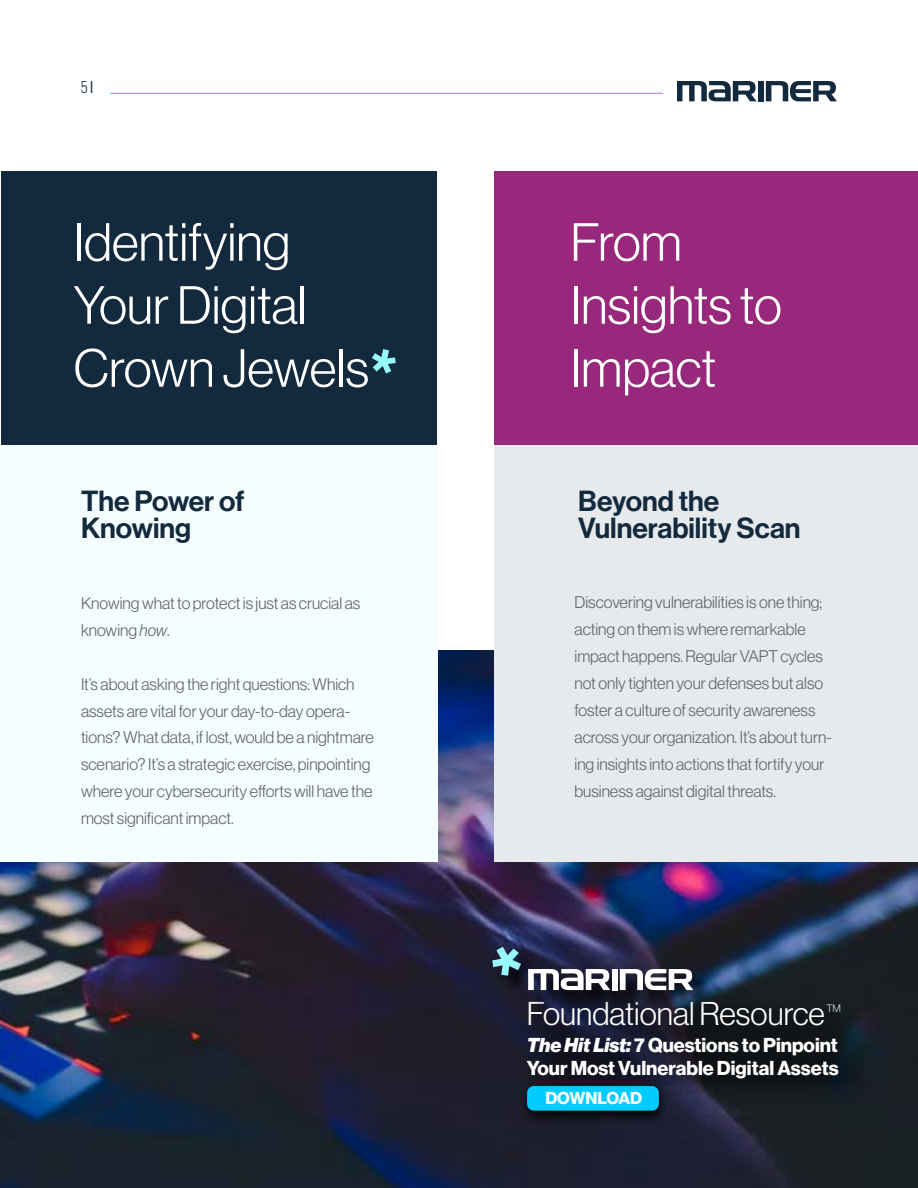
<style>
.page{position:relative;width:918px;height:1188px;background:#fff}
.page>*{position:absolute;margin:0;border:0;box-sizing:border-box;transform-origin:0 0}
.t1{font:52.5px/63px "N Haas Grotesk DS Pro 45 Lt";color:#fff}
.t2{font:32.25px "N Haas Grotesk DS Pro 45 Lt";color:#fff}
.t3{font:28.5px/27px "N Haas Grotesk DS Pro 65 Md";color:#13293d}
.t4{font:19.65px/23.7px "N Haas Grotesk DS Pro 75 Bd";color:#fff}
.t5{font:16.95px "N Haas Grotesk DS Pro 75 Bd";color:#fff}
.t6{font:16.5px/27px "N Haas Grotesk DS Pro 45 Lt";color:#616264}
.t7{font:300 15px "Titling Gothic FB Condensed";color:#1f3447}
.t8{font:10.5px "N Haas Grotesk DS Pro 45 Lt";color:#fff}
.s1{font-weight:400}
.s2{font-family:"N Haas Grotesk DS Pro 46 Lt It"}
.s3{font-family:"N Haas Grotesk DS Pro 96 Blk It"}
</style>
<div class="page">
<div style="left:495px;top:171px;width:423px;height:274px;background:#98287b"></div>
<div style="left:1px;top:171px;width:436px;height:274px;background:#13293d"></div>
<img style="left:0;top:650px;width:918px;height:538px">
<hr style="left:110px;top:93px;width:553px;height:1px;background:#0cf">
<div style="left:494px;top:446px;width:424px;height:416px;background:#e7eaec"></div>
<div style="left:0;top:446px;width:437px;height:416px;background:#f5fefe"></div>
<svg style="left:766px;top:81px;width:71px;height:20px"></svg>
<div style="left:758px;top:81px;width:6px;height:20px;background:#13293d"></div>
<svg style="left:677px;top:81px;width:80px;height:20px"></svg>
<div style="left:494px;top:950px;width:45px;height:45px;background:#1e1c2c"></div>
<div style="left:519px;top:984px;width:361px;height:127px;background:#000;opacity:.75"></div>
<div style="left:531px;top:971px;width:180px;height:38px;background:#000;opacity:.75"></div>
<svg style="left:620px;top:969px;width:73px;height:21px"></svg>
<div style="left:612px;top:969px;width:5px;height:21px;background:#fff"></div>
<div style="left:520px;top:1085px;width:149px;height:40px;background:#000;opacity:.75"></div>
<div style="left:527px;top:1086px;width:132px;height:25px;background:#0cf;border-radius:7px"></div>
<svg style="left:487px;top:941px;width:123px;height:49px"></svg>
<p class="t7" style="left:81px;top:79px;width:14px">5 <span class="s1">I</span></p>
<h1 class="t1" style="left:73px;top:211px;width:297px">Identifying<br>Your Digital<br>Crown Jewels</h1>
<h3 class="t3" style="left:81px;top:488px;width:165px">The Power of<br>Knowing</h3>
<p class="t6" style="left:81px;top:589px;width:281px">Knowing what to protect is just as crucial as knowing <span class="s2">how</span>.</p>
<p class="t6" style="left:81px;top:670px;width:295px">It’s about asking the right questions: Which assets are vital for your day-to-day opera&shy;tions? What data, if lost, would be a nightmare scenario? It’s a strategic exercise, pinpointing where your cybersecurity efforts will have the most significant impact.</p>
<h1 class="t1" style="left:570px;top:211px;width:213px">From<br>Insights to<br>Impact</h1>
<h3 class="t3" style="left:578px;top:488px;width:224px">Beyond the<br>Vulnerability Scan</h3>
<p class="t6" style="left:575px;top:589px;width:259px">Discovering vulnerabilities is one thing; acting on them is where remarkable impact happens. Regular VAPT cycles not only tighten your defenses but also foster a culture of security awareness across your organization. It’s about turn&shy;ing insights into actions that fortify your business against digital threats.</p>
<h2 class="t2" style="left:527px;top:995px;width:300px">Foundational Resource</h2>
<p class="t4" style="left:527px;top:1033px;width:314px"><span class="s3">The Hit List:</span> 7 Questions to Pinpoint<br>Your Most Vulnerable Digital Assets</p>
<p class="t5" style="left:545px;top:1088px;width:98px">DOWNLOAD</p>
<p class="t8" style="left:826px;top:1002px;width:16px">TM</p>
</div>
